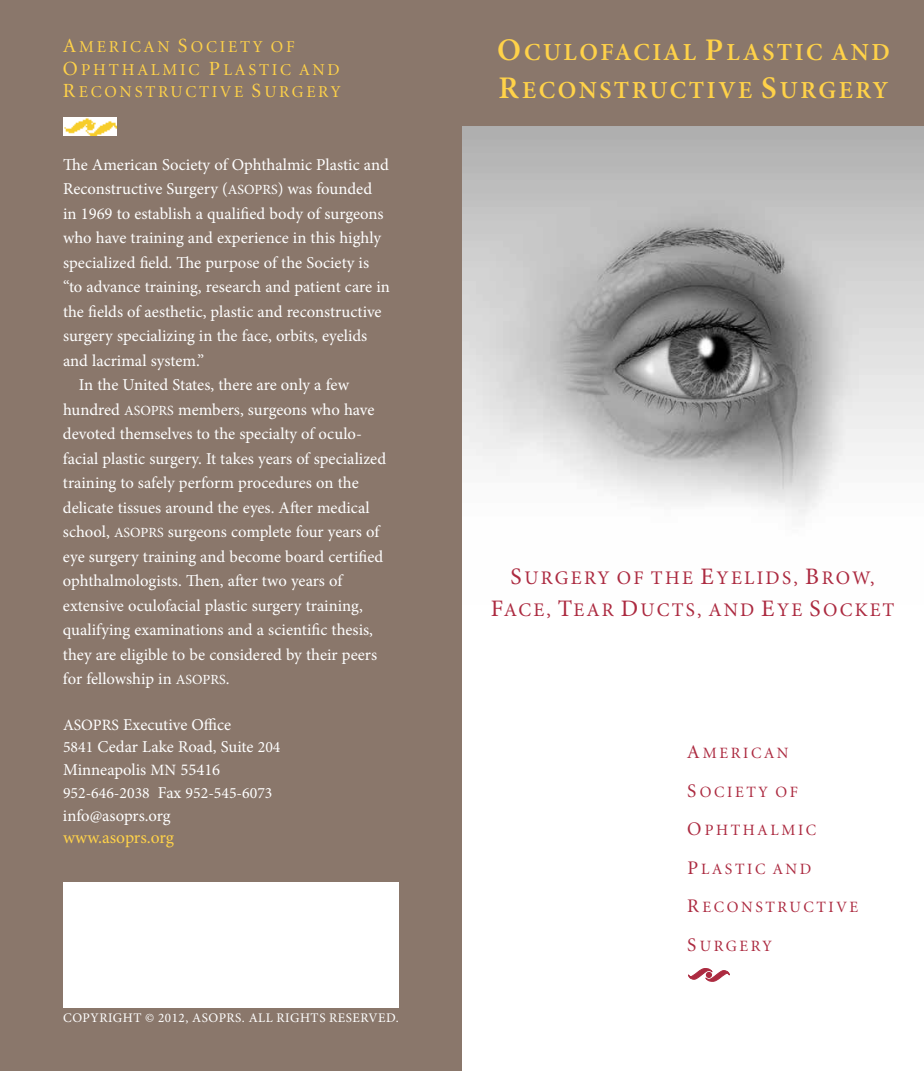
<style>
.page{position:relative;width:924px;height:1071px;background:#fff}
.page>*{position:absolute;margin:0;border:0;box-sizing:border-box;transform-origin:0 0}
.t1{font:600 24.5px/38.5px "Minion Pro";letter-spacing:.105em;color:#ffd249}
.t2{font:19.25px "Minion Pro";color:#ac2a40}
.t3{font:17.5px "Minion Pro";color:#ffd249}
.t4{font:16.8px "Minion";letter-spacing:.165em;color:#ffd249}
.t5{font:16.62px/22.8px "Minion Pro";color:#fff}
.t6{font:16.62px "Minion";letter-spacing:.165em;color:#ffd249}
.t7{font:15.75px "Minion";letter-spacing:.165em;color:#ac2a40}
.t8{font:15.75px "Minion Pro";color:#fff}
.t9{font:13.12px "Minion Pro";letter-spacing:.04em;color:#fff}
.s1{font-size:20.12px}
.s2{font-size:16.62px}
.s3{font-size:14px}
.s4{font-size:15.75px}
.s5{font-size:31.5px}
.s6{font-size:23.62px}
.s7{font-size:19.25px}
</style>
<div class="page">
<img style="left:462px;top:126px;width:462px;height:389px">
<div style="left:0;top:0;width:462px;height:1071px;background:#8a776b"></div>
<div style="left:63px;top:882px;width:336px;height:126px;background:#fff"></div>
<img style="left:63px;top:117px;width:53px;height:19px">
<div style="left:441px;top:0;width:483px;height:126px;background:#8a776b"></div>
<svg style="left:688px;top:968px;width:42px;height:13px"></svg>
<p class="t6" style="left:63px;top:38px;width:233px"><span class="s1">A</span>MERICAN <span class="s1">S</span>OCIETY OF</p>
<p class="t4" style="left:63px;top:61px;width:278px"><span class="s1">O</span> PHTHALMIC <span class="s1">P</span> <span class="s2">LAS TIC AND</span></p>
<p class="t6" style="left:63px;top:84px;width:279px"><span class="s1">R</span>ECONSTRUCTIVE <span class="s1">S</span>URGERY</p>
<p class="t5" style="left:63px;top:153px;width:327px">The American Society of Ophthalmic Plastic and</p>
<p class="t5" style="left:63px;top:177px;width:311px">Reconstructive Surgery (<span class="s3">ASOPRS</span>) was founded</p>
<p class="t5" style="left:63px;top:202px;width:322px">in 1969 to establish a qualified body of surgeons</p>
<p class="t5" style="left:63px;top:226px;width:320px">who have training and experience in this highly</p>
<p class="t5" style="left:63px;top:251px;width:308px">specialized field. The purpose of the Society is</p>
<p class="t5" style="left:63px;top:276px;width:328px">“to advance training, research and patient care in</p>
<p class="t5" style="left:63px;top:300px;width:320px">the fields of aesthetic, plastic and reconstructive</p>
<p class="t5" style="left:63px;top:325px;width:306px">surgery specializing in the face, orbits, eyelids</p>
<p class="t5" style="left:63px;top:349px;width:143px">and lacrimal system.”</p>
<p class="t5" style="left:79px;top:374px;width:272px">In the United States, there are only a few</p>
<p class="t5" style="left:63px;top:398px;width:313px">hundred <span class="s3">ASOPRS</span> members, surgeons who have</p>
<p class="t5" style="left:63px;top:422px;width:300px">devoted themselves to the specialty of oculo-</p>
<p class="t5" style="left:63px;top:447px;width:325px">facial plastic surgery. It takes years of specialized</p>
<p class="t5" style="left:63px;top:471px;width:297px">training to safely perform procedures on the</p>
<p class="t5" style="left:63px;top:496px;width:308px">delicate tissues around the eyes. After medical</p>
<p class="t5" style="left:63px;top:520px;width:318px">school, <span class="s3">ASOPRS</span> surgeons complete four years of</p>
<p class="t5" style="left:63px;top:545px;width:322px">eye surgery training and become board certified</p>
<p class="t5" style="left:63px;top:569px;width:281px">ophthalmologists. Then, after two years of</p>
<p class="t5" style="left:63px;top:594px;width:301px">extensive oculofacial plastic surgery training,</p>
<p class="t5" style="left:63px;top:619px;width:312px">qualifying examinations and a scientific thesis,</p>
<p class="t5" style="left:63px;top:643px;width:316px">they are eligible to be considered by their peers</p>
<p class="t5" style="left:63px;top:668px;width:168px">for fellowship in <span class="s3">ASOPRS</span>.</p>
<p class="t5" style="left:63px;top:713px;width:219px"><span class="s4">ASOPRS</span> Executive Office<br><span class="s4">5841</span> Cedar Lake Road, Suite <span class="s4">204<br></span>Minneapolis <span class="s4">MN</span> 55416</p>
<p class="t8" style="left:63px;top:782px;width:211px">952-646-2038 <span class="s2">Fax</span> 952-545-6073</p>
<p class="t5" style="left:63px;top:804px;width:109px">info@asoprs.org</p>
<p class="t3" style="left:63px;top:826px;width:113px">www.asoprs.org</p>
<p class="t9" style="left:63px;top:1009px;width:276px">Copyright © 2012, ASOPRS. All rights reser</p>
<p class="t9" style="left:369px;top:1009px;width:32px">ved.</p>
<h1 class="t1" style="left:497px;top:32px;width:394px"><span class="s5">O</span>CULOFACIAL <span class="s5">P</span>LASTIC AND<br><span class="s5">R</span>ECONSTRUCTIVE <span class="s5">S</span>URGERY</h1>
<p class="t2" style="left:510px;top:565px;width:232px"><span class="s6">S</span>urgery of the <span class="s6">E</span>yeli</p>
<p class="t2" style="left:766px;top:565px;width:111px">ds, <span class="s6">B</span>row,</p>
<p class="t2" style="left:491px;top:597px;width:28px"><span class="s6">F</span>ace</p>
<p class="t2" style="left:546px;top:597px;width:42px">, <span class="s6">T</span>ear</p>
<p class="t2" style="left:621px;top:597px;width:275px"><span class="s6">D</span>ucts, and <span class="s6">E</span>ye <span class="s6">S</span>ocket</p>
<p class="t7" style="left:687px;top:745px;width:103px"><span class="s7">A</span>MERICAN</p>
<p class="t7" style="left:687px;top:784px;width:112px"><span class="s7">S</span>OCIETY OF</p>
<p class="t7" style="left:687px;top:822px;width:130px"><span class="s7">O</span> PHTHALMIC</p>
<p class="t7" style="left:687px;top:861px;width:126px"><span class="s7">P</span> LAS TIC AND</p>
<p class="t7" style="left:687px;top:899px;width:173px"><span class="s7">R</span>ECONSTRUCTIVE</p>
<p class="t7" style="left:687px;top:938px;width:86px"><span class="s7">S</span>URGERY</p>
</div>
